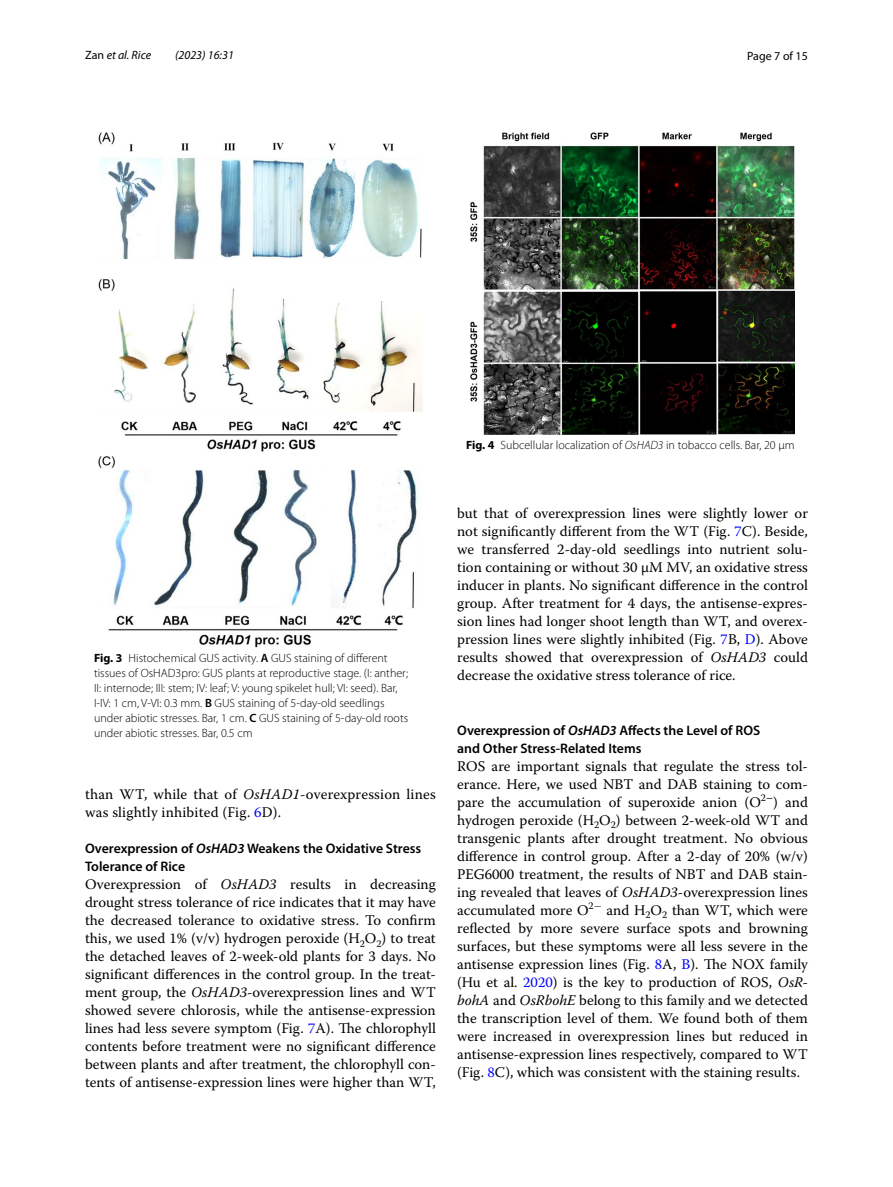
<style>
.page{position:relative;width:893px;height:1187px;background:#fff}
.page>*{position:absolute;margin:0;border:0;box-sizing:border-box;transform-origin:0 0}
.t1{font:14.7px/18px "Warnock Pro";color:#000;text-align:justify}
.t2{font:600 13.8px/18px "Myriad Pro";color:#000}
.t3{font:300 12px/15px "Myriad Pro";color:#000}
.t4{font:italic 12px "Myriad Pro";color:#000}
.t5{font:12px "Myriad Pro";color:#000}
.s1{font-style:normal}
.s2{font-weight:700}
.s3{font-style:italic}
.s4{font-weight:600}
.s5{color:#00f}
</style>
<div class="page">
<img style="left:99px;top:133px;width:323px;height:514px">
<img style="left:471px;top:133px;width:323px;height:301px">
<p class="t4" style="left:85px;top:48px;width:68px"><span class="s1">Zan</span> et al. Rice</p>
<p class="t4" style="left:175px;top:48px;width:60px">(2023) 16:31</p>
<p class="t5" style="left:747px;top:48px;width:62px">Page 7 of 15</p>
<p class="t3" style="left:466px;top:438px;width:330px"><span class="s2">Fig. 4</span> Subcellular localization of <span class="s3">OsHAD3</span> in tobacco cells. Bar, 20 μm</p>
<p class="t3" style="left:94px;top:651px;width:316px"><span class="s2">Fig. 3</span> Histochemical GUS activity. <span class="s4">A</span> GUS staining of different tissues of OsHAD3pro: GUS plants at reproductive stage. (I: anther; II: internode; III: stem; IV: leaf; V: young spikelet hull; VI: seed). Bar, I-IV: 1 cm, V-VI: 0.3 mm. <span class="s4">B</span> GUS staining of 5-day-old seedlings under abiotic stresses. Bar, 1 cm. <span class="s4">C</span> GUS staining of 5-day-old roots under abiotic stresses. Bar, 0.5 cm</p>
<p class="t1" style="left:85px;top:785px;width:352px">than WT, while that of <span class="s3">OsHAD1</span>-overexpression lines was slightly inhibited (Fig. <span class="s5">6</span>D).</p>
<p class="t2" style="left:85px;top:839px;width:338px">Overexpression of <span class="s3">OsHAD3</span> Weakens the Oxidative Stress<br>Tolerance of Rice</p>
<p class="t1" style="left:85px;top:875px;width:352px">Overexpression of <span class="s3">OsHAD3</span> results in decreasing drought stress tolerance of rice indicates that it may have the decreased tolerance to oxidative stress. To confirm this, we used 1% (v/v) hydrogen peroxide (H<sub>2</sub>O<sub>2</sub>) to treat the detached leaves of 2-week-old plants for 3 days. No significant differences in the control group. In the treat&shy;ment group, the <span class="s3">OsHAD3</span>-overexpression lines and WT showed severe chlorosis, while the antisense-expression lines had less severe symptom (Fig. <span class="s5">7</span>A). The chlorophyll contents before treatment were no significant difference between plants and after treatment, the chlorophyll con&shy;tents of antisense-expression lines were higher than WT,</p>
<p class="t1" style="left:457px;top:503px;width:352px">but that of overexpression lines were slightly lower or not significantly different from the WT (Fig. <span class="s5">7</span>C). Beside, we transferred 2-day-old seedlings into nutrient solu&shy;tion containing or without 30 μM MV, an oxidative stress inducer in plants. No significant difference in the control group. After treatment for 4 days, the antisense-expres&shy;sion lines had longer shoot length than WT, and overex&shy;pression lines were slightly inhibited (Fig. <span class="s5">7</span>B, <span class="s5">D</span>). Above results showed that overexpression of <span class="s3">OsHAD3</span> could decrease the oxidative stress tolerance of rice.</p>
<p class="t2" style="left:457px;top:720px;width:305px">Overexpression of <span class="s3">OsHAD3</span> Affects the Level of ROS and Other Stress‑Related Items</p>
<p class="t1" style="left:457px;top:756px;width:352px">ROS are important signals that regulate the stress tol&shy;erance. Here, we used NBT and DAB staining to com&shy;pare the accumulation of superoxide anion (O<sup>2</sup><sup>−</sup>) and hydrogen peroxide (H<sub>2</sub>O<sub>2</sub>) between 2-week-old WT and transgenic plants after drought treatment. No obvious difference in control group. After a 2-day of 20% (w/v)<br>PEG6000 treatment, the results of NBT and DAB stain&shy;ing revealed that leaves of <span class="s3">OsHAD3</span>-overexpression lines accumulated more O<sup>2</sup><sup>−</sup> and H<sub>2</sub>O<sub>2</sub> than WT, which were reflected by more severe surface spots and browning surfaces, but these symptoms were all less severe in the antisense expression lines (Fig. <span class="s5">8</span>A, <span class="s5">B</span>). The NOX family (Hu et al. <span class="s5">2020</span>) is the key to production of ROS, <span class="s3">OsR&shy;bohA</span> and <span class="s3">OsRbohE</span> belong to this family and we detected the transcription level of them. We found both of them were increased in overexpression lines but reduced in antisense-expression lines respectively, compared to WT (Fig. <span class="s5">8</span>C), which was consistent with the staining results.</p>
</div>
